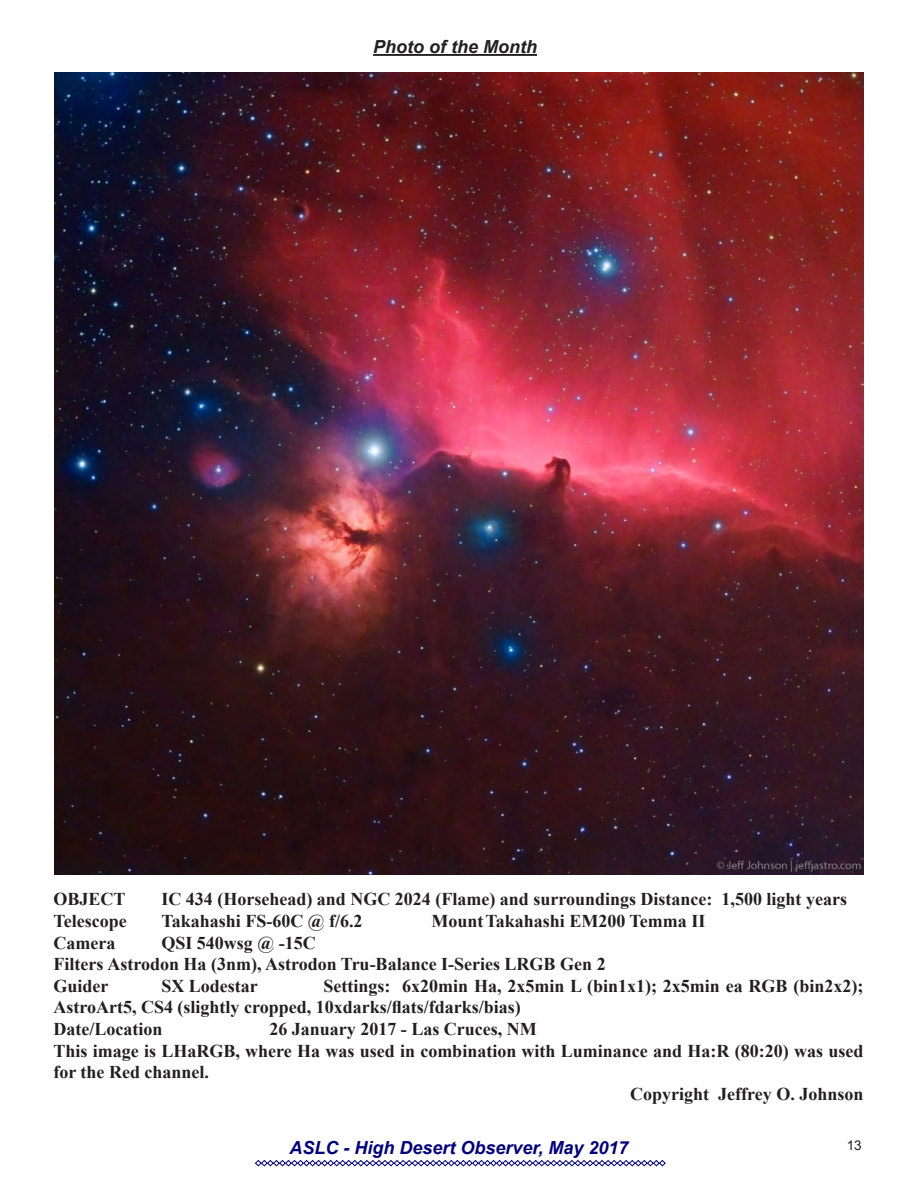
<style>
.page{position:relative;width:918px;height:1188px;background:#fff}
.page>*{position:absolute;margin:0;border:0;box-sizing:border-box;transform-origin:0 0}
.t1{font:700 18px/21.6px "Times New Roman";color:#231f20}
.t2{font:italic 700 18px "Arial";color:#000080}
.t3{font:italic 700 18px "Arial";color:#231f20}
.t4{font:13.5px "Arial";color:#231f20}
</style>
<div class="page">
<svg style="left:255px;top:1160px;width:411px;height:7px"></svg>
<hr style="left:373px;top:54px;width:164px;height:2px;background:#231f20">
<img style="left:54px;top:73px;width:810px;height:802px">
<p class="t3" style="left:373px;top:35px;width:165px">Photo of the Month</p>
<p class="t1" style="left:53px;top:888px;width:74px">OBJECT</p>
<p class="t1" style="left:161px;top:888px;width:687px">IC 434 (Horsehead) and NGC 2024 (Flame) and surroundings Distance: 1,500 light years</p>
<p class="t1" style="left:53px;top:910px;width:75px">Telescope</p>
<p class="t1" style="left:161px;top:910px;width:203px">Takahashi FS-60C @ f/6.2</p>
<p class="t1" style="left:431px;top:910px;width:275px">MountTakahashi EM200 Temma II</p>
<p class="t1" style="left:53px;top:931px;width:63px">Camera</p>
<p class="t1" style="left:161px;top:931px;width:156px">QSI 540wsg @ -15C</p>
<p class="t1" style="left:53px;top:953px;width:554px">Filters Astrodon Ha (3nm), Astrodon Tru-Balance I-Series LRGB Gen 2</p>
<p class="t1" style="left:53px;top:975px;width:57px">Guider</p>
<p class="t1" style="left:161px;top:975px;width:98px">SX Lodestar</p>
<p class="t1" style="left:53px;top:975px;width:812px;text-indent:270px">Settings: 6x20min Ha, 2x5min L (bin1x1); 2x5min ea RGB (bin2x2);<br>AstroArt5, CS4 (slightly cropped, 10xdarks/flats/fdarks/bias)</p>
<p class="t1" style="left:53px;top:1018px;width:110px">Date/Location</p>
<p class="t1" style="left:269px;top:1018px;width:269px">26 January 2017 - Las Cruces, NM</p>
<p class="t1" style="left:53px;top:1039px;width:811px">This image is LHaRGB, where Ha was used in combination with Luminance and Ha:R (80:20) was used for the Red channel.</p>
<p class="t1" style="left:630px;top:1083px;width:235px">Copyright Jeffrey O. Johnson</p>
<p class="t2" style="left:289px;top:1136px;width:341px">ASLC - High Desert Observer, May 2017</p>
<p class="t4" style="left:847px;top:1137px;width:17px">13</p>
</div>
